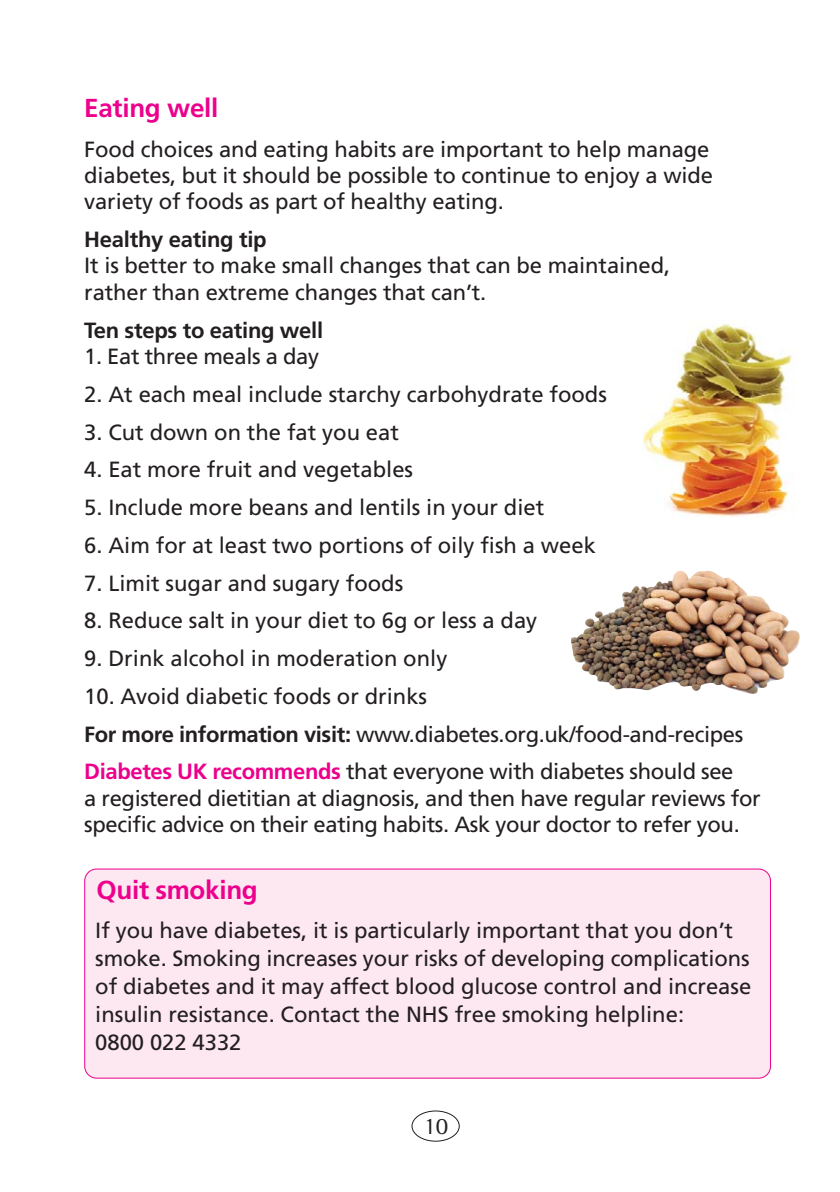
<style>
.page{position:relative;width:840px;height:1192px;background:#fff}
.page>*{position:absolute;margin:0;border:0;box-sizing:border-box;transform-origin:0 0}
.t1{font:700 26px "Frutiger";letter-spacing:-.01em;color:#ec008c}
.t2{font:24px "Agfa Rotis Semi Serif";color:#231f20}
.t3{font:22px/26.4px "Frutiger";letter-spacing:-.005em;color:#231f20}
.t4{font:700 22px "Frutiger";letter-spacing:-.01em;color:#231f20}
.s1{font-weight:700}
.s2{font-weight:700;color:#ec008c}
</style>
<div class="page">
<div style="left:411px;top:1110px;width:48px;height:31px;border:2px solid #231f20;border-radius:50%"></div>
<img style="left:643px;top:323px;width:150px;height:194px">
<img style="left:571px;top:570px;width:229px;height:124px">
<div style="left:85px;top:869px;width:685px;height:209px;background:#fde8f1;border-radius:12px"></div>
<div style="left:84px;top:868px;width:686px;height:210px;border:2px solid #ec008c;border-radius:12px"></div>
<p class="t1" style="left:84px;top:97px;width:135px">Eating well</p>
<p class="t3" style="left:84px;top:137px;width:630px">Food choices and eating habits are important to help manage diabetes, but it should be possible to continue to enjoy a wide variety of foods as part of healthy eating.</p>
<p class="t4" style="left:84px;top:230px;width:184px">Healthy eating tip</p>
<p class="t3" style="left:84px;top:254px;width:587px">It is better to make small changes that can be maintained, rather than extreme changes that can’t.</p>
<p class="t4" style="left:84px;top:321px;width:240px">Ten steps to eating well</p>
<p class="t3" style="left:84px;top:345px;width:236px">1. Eat three meals a day</p>
<p class="t3" style="left:84px;top:383px;width:524px">2. At each meal include starchy carbohydrate foods</p>
<p class="t3" style="left:84px;top:420px;width:316px">3. Cut down on the fat you eat</p>
<p class="t3" style="left:84px;top:458px;width:330px">4. Eat more fruit and vegetables</p>
<p class="t3" style="left:84px;top:496px;width:461px">5. Include more beans and lentils in your diet</p>
<p class="t3" style="left:84px;top:533px;width:513px">6. Aim for at least two portions of oily fish a week</p>
<p class="t3" style="left:84px;top:571px;width:320px">7. Limit sugar and sugary foods</p>
<p class="t3" style="left:84px;top:609px;width:454px">8. Reduce salt in your diet to 6g or less a day</p>
<p class="t3" style="left:84px;top:647px;width:364px">9. Drink alcohol in moderation only</p>
<p class="t3" style="left:84px;top:679px;width:660px;line-height:37.8px">10. Avoid diabetic foods or drinks<br><span class="s1">For more information visit:</span> www.diabetes.org.uk/food-and-recipes<br><span class="s2">Diabetes UK recommends</span> that everyone with diabetes should see</p>
<p class="t3" style="left:84px;top:786px;width:677px">a registered dietitian at diagnosis, and then have regular reviews for specific advice on their eating habits. Ask your doctor to refer you.</p>
<p class="t1" style="left:96px;top:879px;width:163px">Quit smoking</p>
<p class="t3" style="left:95px;top:918px;width:657px;line-height:28px">If you have diabetes, it is particularly important that you don’t smoke. Smoking increases your risks of developing complications of diabetes and it may affect blood glucose control and increase insulin resistance. Contact the NHS free smoking helpline:<br>0800 022 4332</p>
<p class="t2" style="left:423px;top:1115px;width:26px">10</p>
</div>
